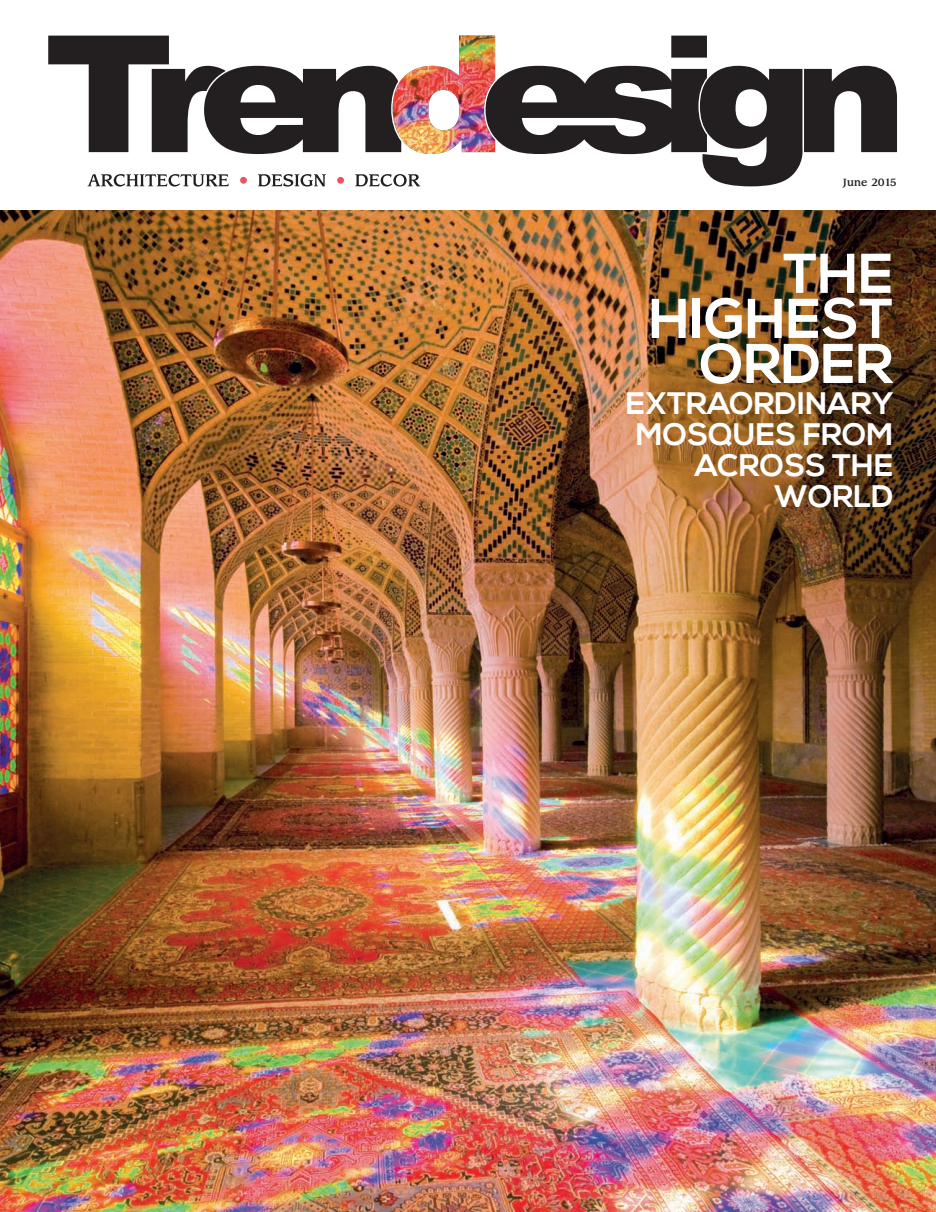
<style>
.page{position:relative;width:936px;height:1212px;background:#fff}
.page>*{position:absolute;margin:0;border:0;box-sizing:border-box;transform-origin:0 0}
.t1{font:700 55.95px/45px "Nexa";color:#fff;text-align:right}
.t2{font:700 31.05px/31px "Nexa";color:#fff;text-align:right}
.t3{font:500 10.35px "Leawood Std";letter-spacing:-.015em;color:#231f20}
</style>
<div class="page">
<img style="left:0;top:210px;width:935px;height:1002px">
<svg style="left:48px;top:36px;width:848px;height:151px"></svg>
<p class="t3" style="left:843px;top:176px;width:55px">June 2015</p>
<p class="t1" style="left:649px;top:253px;width:246px">THE<br>HIGHEST<br>ORDER</p>
<p class="t2" style="left:625px;top:389px;width:269px">EXTRAORDINARY<br>MOSQUES FROM<br>ACROSS THE<br>WORLD</p>
</div>
